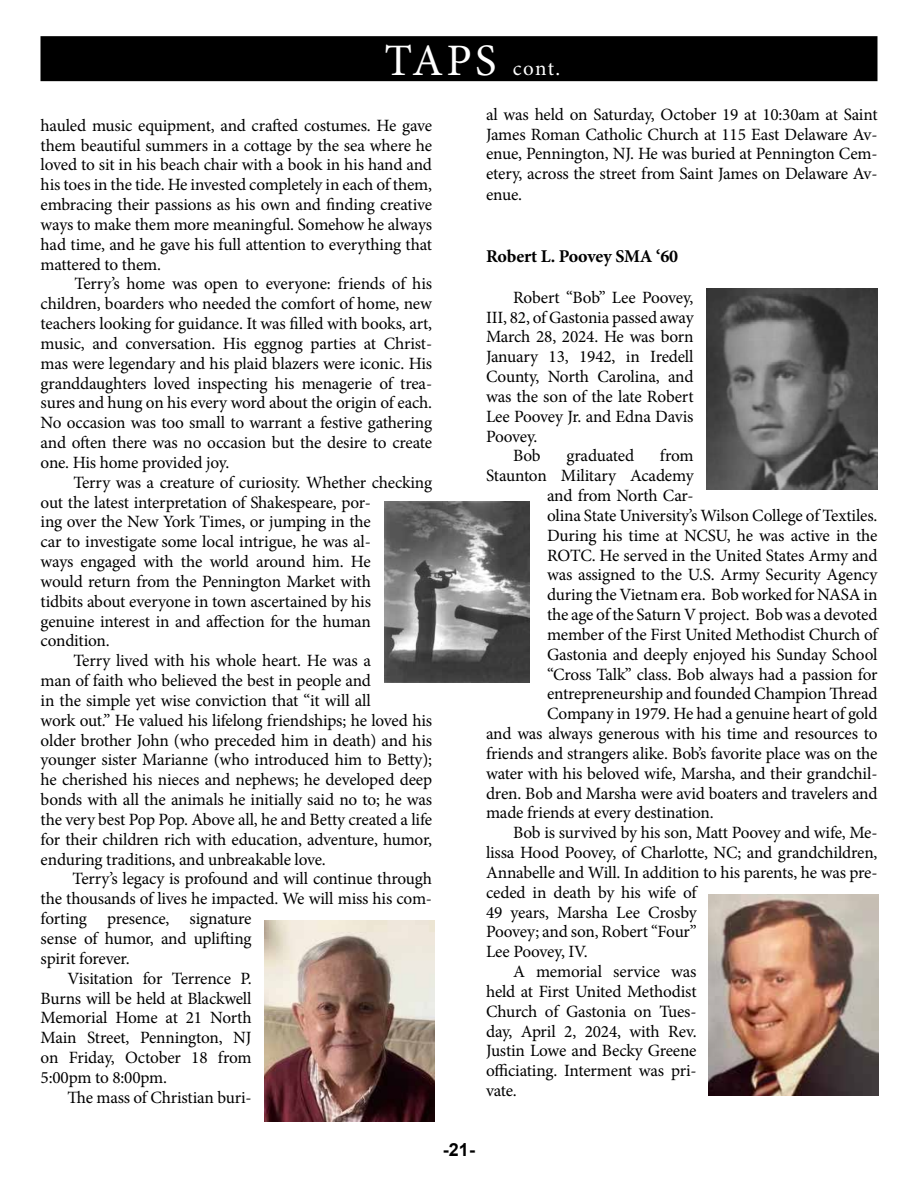
<style>
.page{position:relative;width:918px;height:1188px;background:#fff}
.page>*{position:absolute;margin:0;border:0;box-sizing:border-box;transform-origin:0 0}
.t1{font:21px "Minion Pro";color:#fff}
.t2{font:700 18px "Minion Pro";letter-spacing:-.015em;color:#000}
.t3{font:700 18px "Arial";color:#000}
.t4{font:17.25px/19.8px "Minion Pro";letter-spacing:-.015em;color:#000;text-align:justify}
.s1{font-size:45px}
</style>
<div class="page">
<div style="left:40px;top:36px;width:838px;height:45px;background:#000"></div>
<img style="left:384px;top:501px;width:145px;height:181px">
<img style="left:264px;top:920px;width:171px;height:202px">
<img style="left:707px;top:288px;width:171px;height:201px">
<img style="left:708px;top:894px;width:170px;height:201px">
<p class="t1" style="left:385px;top:54px;width:177px"><span class="s1">TAPS</span> cont.</p>
<p class="t4" style="left:41px;top:115px;width:393px">hauled music equipment, and crafted costumes. He gave them beautiful summers in a cottage by the sea where he loved to sit in his beach chair with a book in his hand and his toes in the tide. He invested completely in each of them, embracing their passions as his own and finding creative ways to make them more meaningful. Somehow he always had time, and he gave his full attention to everything that mattered to them.</p>
<p class="t4" style="left:41px;top:274px;width:393px;text-indent:34px">Terry’s home was open to everyone: friends of his children, boarders who needed the comfort of home, new teachers looking for guidance. It was filled with books, art, music, and conversation. His eggnog parties at Christ&shy;mas were legendary and his plaid blazers were iconic. His granddaughters loved inspecting his menagerie of trea&shy;sures and hung on his every word about the origin of each.<br>No occasion was too small to warrant a festive gathering and often there was no occasion but the desire to create one. His home provided joy.</p>
<p class="t4" style="left:73px;top:472px;width:360px">Terry was a creature of curiosity. Whether checking</p>
<p class="t4" style="left:41px;top:492px;width:332px">out the latest interpretation of Shakespeare, por-</p>
<p class="t4" style="left:41px;top:512px;width:332px">ing over the New York Times, or jumping in the</p>
<p class="t4" style="left:41px;top:532px;width:332px">car to investigate some local intrigue, he was al-</p>
<p class="t4" style="left:41px;top:552px;width:332px">ways engaged with the world around him. He</p>
<p class="t4" style="left:41px;top:572px;width:332px">would return from the Pennington Market with</p>
<p class="t4" style="left:41px;top:591px;width:332px">tidbits about everyone in town ascertained by his</p>
<p class="t4" style="left:41px;top:611px;width:332px">genuine interest in and affection for the human</p>
<p class="t4" style="left:41px;top:631px;width:71px">condition.</p>
<p class="t4" style="left:73px;top:651px;width:299px">Terry lived with his whole heart. He was a</p>
<p class="t4" style="left:41px;top:671px;width:332px">man of faith who believed the best in people and</p>
<p class="t4" style="left:41px;top:691px;width:332px">in the simple yet wise conviction that “it will all</p>
<p class="t4" style="left:41px;top:710px;width:393px">work out.” He valued his lifelong friendships; he loved his</p>
<p class="t4" style="left:41px;top:730px;width:393px">older brother John (who preceded him in death) and his</p>
<p class="t4" style="left:41px;top:750px;width:393px">younger sister Marianne (who introduced him to Betty);</p>
<p class="t4" style="left:41px;top:770px;width:393px">he cherished his nieces and nephews; he developed deep</p>
<p class="t4" style="left:41px;top:790px;width:393px">bonds with all the animals he initially said no to; he was</p>
<p class="t4" style="left:41px;top:810px;width:393px">the very best Pop Pop. Above all, he and Betty created a life</p>
<p class="t4" style="left:41px;top:829px;width:393px">for their children rich with education, adventure, humor,</p>
<p class="t4" style="left:41px;top:849px;width:287px">enduring traditions, and unbreakable love.</p>
<p class="t4" style="left:73px;top:869px;width:361px">Terry’s legacy is profound and will continue through</p>
<p class="t4" style="left:41px;top:889px;width:393px">the thousands of lives he impacted. We will miss his com-</p>
<p class="t4" style="left:41px;top:909px;width:213px">forting presence, signature</p>
<p class="t4" style="left:41px;top:929px;width:212px">sense of humor, and uplifting</p>
<p class="t4" style="left:41px;top:949px;width:90px">spirit forever.</p>
<p class="t4" style="left:68px;top:968px;width:186px">Visitation for Terrence P.</p>
<p class="t4" style="left:41px;top:988px;width:212px">Burns will be held at Blackwell</p>
<p class="t4" style="left:41px;top:1008px;width:212px">Memorial Home at 21 North</p>
<p class="t4" style="left:41px;top:1028px;width:212px">Main Street, Pennington, NJ</p>
<p class="t4" style="left:41px;top:1048px;width:213px">on Friday, October 18 from</p>
<p class="t4" style="left:41px;top:1068px;width:128px">5:00pm to 8:00pm.</p>
<p class="t4" style="left:68px;top:1087px;width:186px">The mass of Christian buri-</p>
<p class="t4" style="left:486px;top:104px;width:393px">al was held on Saturday, October 19 at 10:30am at Saint James Roman Catholic Church at 115 East Delaware Av&shy;enue, Pennington, NJ. He was buried at Pennington Cem&shy;etery, across the street from Saint James on Delaware Av&shy;enue.</p>
<p class="t2" style="left:486px;top:244px;width:194px">Robert L. Poovey SMA ‘60</p>
<p class="t4" style="left:513px;top:287px;width:182px">Robert “Bob” Lee Poovey,</p>
<p class="t4" style="left:486px;top:307px;width:209px">III, 82, of Gastonia passed away</p>
<p class="t4" style="left:486px;top:327px;width:209px">March 28, 2024. He was born</p>
<p class="t4" style="left:486px;top:347px;width:209px">January 13, 1942, in Iredell</p>
<p class="t4" style="left:486px;top:367px;width:209px">County, North Carolina, and</p>
<p class="t4" style="left:486px;top:387px;width:209px">was the son of the late Robert</p>
<p class="t4" style="left:486px;top:406px;width:209px">Lee Poovey Jr. and Edna Davis</p>
<p class="t4" style="left:486px;top:426px;width:53px">Poovey.</p>
<p class="t4" style="left:513px;top:446px;width:29px">Bob</p>
<p class="t4" style="left:566px;top:446px;width:69px">graduated</p>
<p class="t4" style="left:660px;top:446px;width:35px">from</p>
<p class="t4" style="left:486px;top:466px;width:209px">Staunton Military Academy</p>
<p class="t4" style="left:547px;top:486px;width:148px">and from North Car-</p>
<p class="t4" style="left:547px;top:506px;width:332px">olina State University’s Wilson College of Textiles.</p>
<p class="t4" style="left:547px;top:525px;width:332px">During his time at NCSU, he was active in the</p>
<p class="t4" style="left:547px;top:545px;width:332px">ROTC. He served in the United States Army and</p>
<p class="t4" style="left:547px;top:565px;width:332px">was assigned to the U.S. Army Security Agency</p>
<p class="t4" style="left:547px;top:585px;width:332px">during the Vietnam era. Bob worked for NASA in</p>
<p class="t4" style="left:547px;top:605px;width:332px">the age of the Saturn V project. Bob was a devoted</p>
<p class="t4" style="left:547px;top:625px;width:332px">member of the First United Methodist Church of</p>
<p class="t4" style="left:547px;top:644px;width:332px">Gastonia and deeply enjoyed his Sunday School</p>
<p class="t4" style="left:547px;top:664px;width:332px">“Cross Talk” class. Bob always had a passion for</p>
<p class="t4" style="left:547px;top:684px;width:332px">entrepreneurship and founded Champion Thread</p>
<p class="t4" style="left:547px;top:704px;width:332px">Company in 1979. He had a genuine heart of gold</p>
<p class="t4" style="left:486px;top:724px;width:393px">and was always generous with his time and resources to</p>
<p class="t4" style="left:486px;top:744px;width:393px">friends and strangers alike. Bob’s favorite place was on the</p>
<p class="t4" style="left:486px;top:763px;width:393px">water with his beloved wife, Marsha, and their grandchil-</p>
<p class="t4" style="left:486px;top:783px;width:393px">dren. Bob and Marsha were avid boaters and travelers and</p>
<p class="t4" style="left:486px;top:803px;width:229px">made friends at every destination.</p>
<p class="t4" style="left:513px;top:823px;width:366px">Bob is survived by his son, Matt Poovey and wife, Me-</p>
<p class="t4" style="left:486px;top:843px;width:393px">lissa Hood Poovey, of Charlotte, NC; and grandchildren,</p>
<p class="t4" style="left:486px;top:863px;width:393px">Annabelle and Will. In addition to his parents, he was pre-</p>
<p class="t4" style="left:486px;top:882px;width:212px">ceded in death by his wife of</p>
<p class="t4" style="left:486px;top:902px;width:212px">49 years, Marsha Lee Crosby</p>
<p class="t4" style="left:486px;top:922px;width:212px">Poovey; and son, Robert “Four”</p>
<p class="t4" style="left:486px;top:942px;width:103px">Lee Poovey, IV.</p>
<p class="t4" style="left:513px;top:962px;width:185px">A memorial service was</p>
<p class="t4" style="left:486px;top:982px;width:212px">held at First United Methodist</p>
<p class="t4" style="left:486px;top:1001px;width:212px">Church of Gastonia on Tues-</p>
<p class="t4" style="left:486px;top:1021px;width:212px">day, April 2, 2024, with Rev.</p>
<p class="t4" style="left:486px;top:1041px;width:212px">Justin Lowe and Becky Greene</p>
<p class="t4" style="left:486px;top:1061px;width:212px">officiating. Interment was pri-</p>
<p class="t4" style="left:486px;top:1081px;width:32px">vate.</p>
<p class="t3" style="left:443px;top:1137px;width:34px">-21-</p>
</div>
